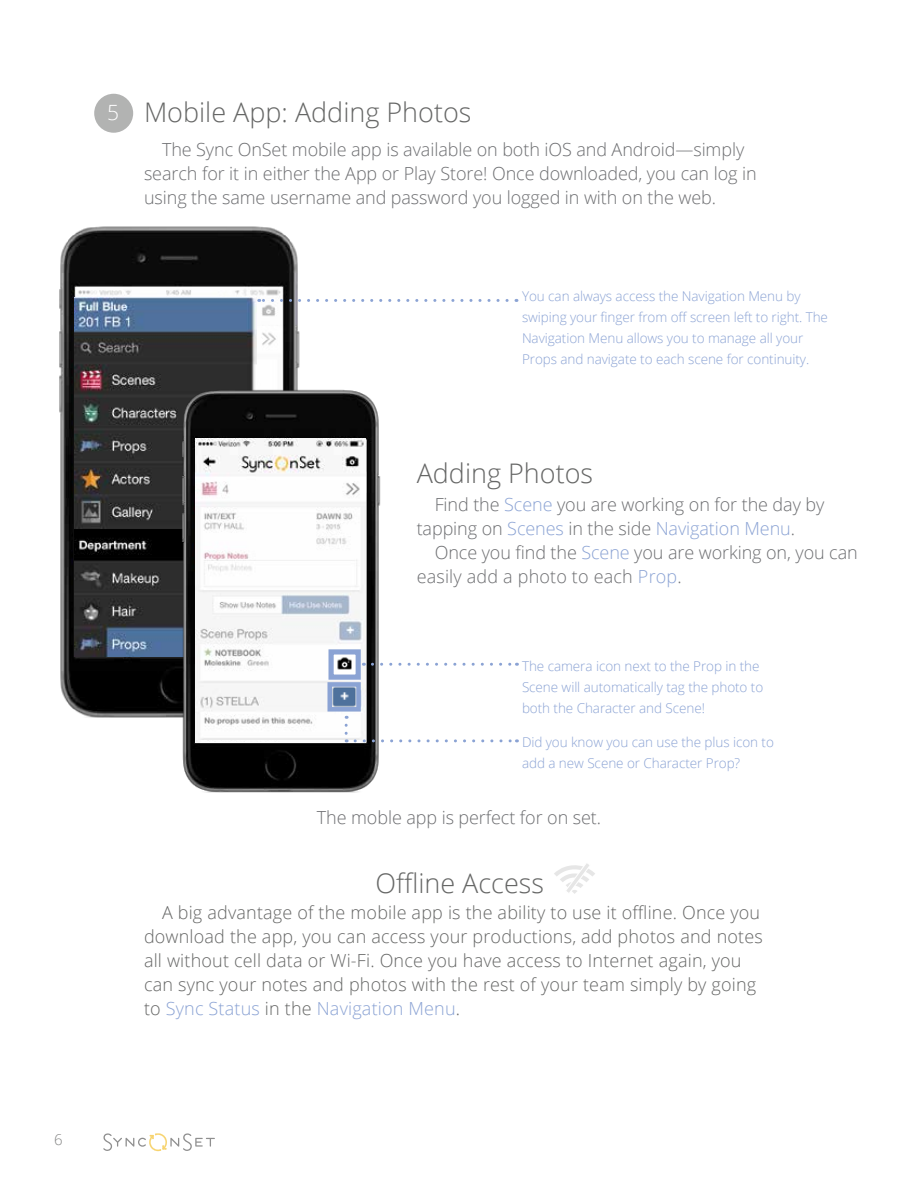
<style>
.page{position:relative;width:918px;height:1188px;background:#fff}
.page>*{position:absolute;margin:0;border:0;box-sizing:border-box;transform-origin:0 0}
.t1{font:300 27px "Open Sans";color:#666766}
.t2{font:300 21px "Open Sans";color:#fff}
.t3{font:300 18px/24px "Open Sans";letter-spacing:-.005em;color:#6d6e71}
.t4{font:300 18px/24px "Open Sans";letter-spacing:.01em;color:#666766}
.t5{font:300 15px "Open Sans";color:#666766}
.t6{font:300 13.5px/21px "Open Sans";letter-spacing:-.005em;color:#8ba3d4}
.s1{color:#8ba3d4}
</style>
<div class="page">
<svg style="left:103px;top:1133px;width:112px;height:18px"></svg>
<svg style="left:554px;top:863px;width:41px;height:31px"></svg>
<div style="left:94px;top:94px;width:39px;height:39px;background:#b2b3b2;border-radius:50%"></div>
<img style="left:59px;top:226px;width:241px;height:492px">
<svg style="left:75px;top:287px;width:207px;height:100px"></svg>
<svg style="left:259px;top:299px;width:248px;height:3px"></svg>
<img style="left:74px;top:298px;width:182px;height:358px">
<img style="left:179px;top:387px;width:204px;height:406px">
<img style="left:196px;top:438px;width:170px;height:40px">
<svg style="left:196px;top:478px;width:170px;height:265px"></svg>
<svg style="left:372px;top:663px;width:145px;height:3px"></svg>
<svg style="left:345px;top:725px;width:3px;height:17px"></svg>
<svg style="left:355px;top:739px;width:162px;height:3px"></svg>
<img style="left:335px;top:655px;width:20px;height:19px">
<div style="left:329px;top:649px;width:32px;height:31px;border:5px solid #8ba3d4"></div>
<img style="left:332px;top:687px;width:24px;height:20px">
<div style="left:327px;top:682px;width:34px;height:30px;border:4px solid #8ba3d4"></div>
<p class="t5" style="left:54px;top:1130px;width:10px">6</p>
<p class="t2" style="left:107px;top:98px;width:13px">5</p>
<h1 class="t1" style="left:144px;top:93px;width:329px">Mobile App: Adding Photos</h1>
<p class="t3" style="left:144px;top:137px;width:614px;text-indent:18px">The Sync OnSet mobile app is available on both iOS and Android—simply search for it in either the App or Play Store! Once downloaded, you can log in using the same username and password you logged in with on the web.</p>
<p class="t6" style="left:522px;top:285px;width:308px">You can always access the Navigation Menu by swiping your finger from off screen left to right. The Navigation Menu allows you to manage all your Props and navigate to each scene for continuity.</p>
<h1 class="t1" style="left:417px;top:455px;width:178px">Adding Photos</h1>
<p class="t3" style="left:417px;top:492px;width:409px;text-indent:18px">Find the <span class="s1">Scene</span> you are working on for the day by tapping on <span class="s1">Scenes</span> in the side <span class="s1">Navigation Menu</span>.</p>
<p class="t3" style="left:417px;top:540px;width:443px;text-indent:18px">Once you find the <span class="s1">Scene</span> you are working on, you can easily add a photo to each <span class="s1">Prop</span>.</p>
<p class="t6" style="left:522px;top:655px;width:243px">The camera icon next to the Prop in the<br>Scene will automatically tag the photo to both the Character and Scene!</p>
<p class="t6" style="left:522px;top:732px;width:254px">Did you know you can use the plus icon to add a new Scene or Character Prop?</p>
<p class="t3" style="left:317px;top:805px;width:286px">The moble app is perfect for on set.</p>
<h1 class="t1" style="left:375px;top:865px;width:170px">Offline Access</h1>
<p class="t4" style="left:144px;top:900px;width:620px;text-indent:18px">A big advantage of the mobile app is the ability to use it offline. Once you download the app, you can access your productions, add photos and notes all without cell data or Wi-Fi. Once you have access to Internet again, you can sync your notes and photos with the rest of your team simply by going to <span class="s1">Sync Status</span> in the <span class="s1">Navigation Menu</span>.</p>
</div>
